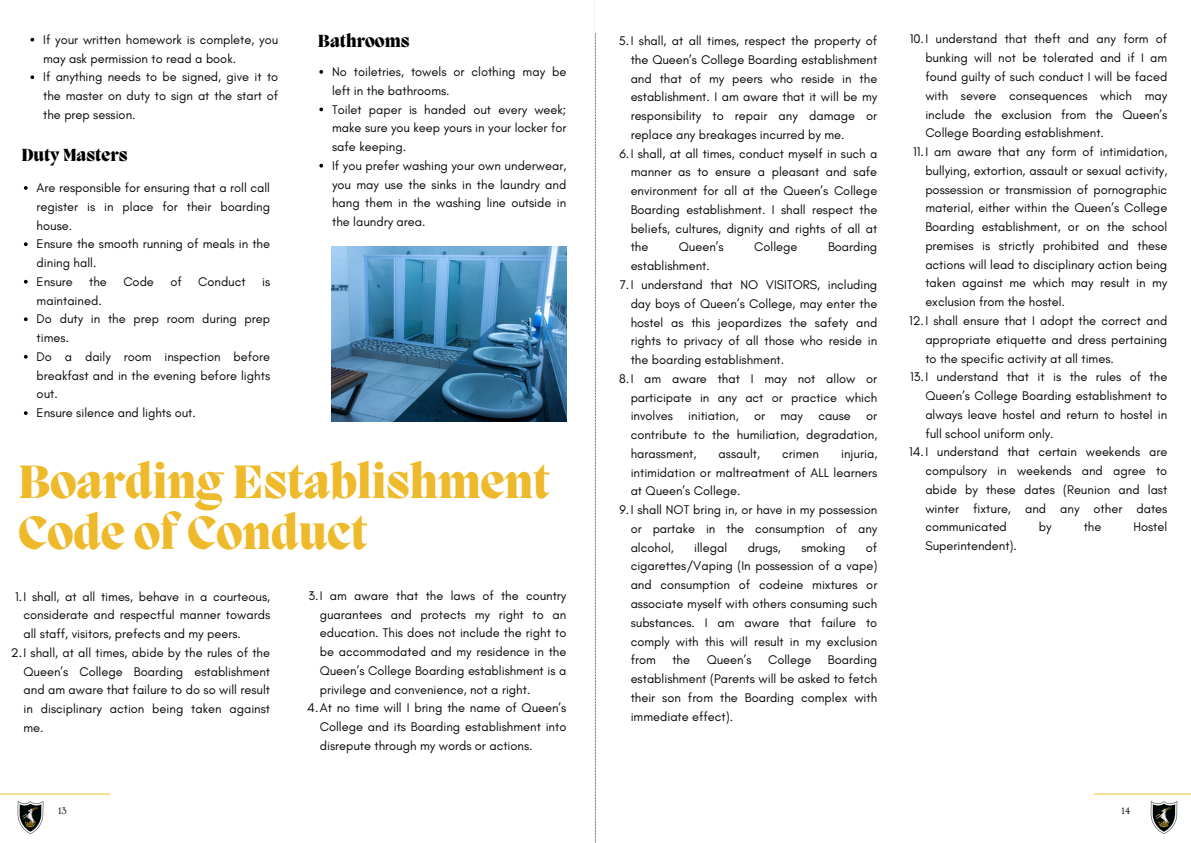
<style>
.page{position:relative;width:1191px;height:843px;background:#fff}
.page>*{position:absolute;margin:0;border:0;box-sizing:border-box;transform-origin:0 0}
.t1{font:800 48px/50.2px "Migra";color:#eeba2b}
.t2{font:800 18px "Migra";color:#000}
.t3{font:12.8px/18.8px "Glacial Indifference";color:#070605;text-align:justify}
.t4{font:10px "Ovo";color:#070605}
</style>
<div class="page">
<hr style="left:1px;top:793px;width:108px;height:1px;background:#eeba2b">
<img style="left:17px;top:801px;width:27px;height:32px">
<hr style="left:1093px;top:793px;width:97px;height:1px;background:#eeba2b">
<img style="left:1150px;top:801px;width:28px;height:32px">
<svg style="left:595px;top:33px;width:1px;height:809px"></svg>
<img style="left:331px;top:246px;width:235px;height:175px">
<svg style="left:319px;top:70px;width:4px;height:4px"></svg>
<svg style="left:319px;top:107px;width:4px;height:4px"></svg>
<svg style="left:319px;top:164px;width:4px;height:3px"></svg>
<svg style="left:24px;top:186px;width:4px;height:4px"></svg>
<svg style="left:24px;top:242px;width:4px;height:4px"></svg>
<svg style="left:24px;top:280px;width:4px;height:3px"></svg>
<svg style="left:24px;top:317px;width:4px;height:4px"></svg>
<svg style="left:24px;top:355px;width:4px;height:3px"></svg>
<svg style="left:24px;top:411px;width:4px;height:4px"></svg>
<svg style="left:30px;top:38px;width:4px;height:4px"></svg>
<svg style="left:30px;top:75px;width:4px;height:4px"></svg>
<p class="t3" style="left:43px;top:30px;width:236px">If your written homework is complete, you may ask permission to read a book.</p>
<p class="t3" style="left:43px;top:67px;width:236px">If anything needs to be signed, give it to the master on duty to sign at the start of the prep session.</p>
<p class="t2" style="left:21px;top:146px;width:108px">Duty Masters</p>
<h1 class="t3" style="left:37px;top:178px;width:235px">Are responsible for ensuring that a roll call register is in place for their boarding house.</h1>
<p class="t3" style="left:37px;top:234px;width:235px">Ensure the smooth running of meals in the dining hall.</p>
<p class="t3" style="left:37px;top:272px;width:38px">Ensure</p>
<p class="t3" style="left:89px;top:272px;width:19px">the</p>
<p class="t3" style="left:123px;top:272px;width:32px">Code</p>
<p class="t3" style="left:170px;top:272px;width:13px">of</p>
<p class="t3" style="left:198px;top:272px;width:49px">Conduct</p>
<p class="t3" style="left:262px;top:272px;width:10px">is</p>
<p class="t3" style="left:37px;top:290px;width:67px">maintained.</p>
<p class="t3" style="left:37px;top:309px;width:235px">Do duty in the prep room during prep times.</p>
<p class="t3" style="left:37px;top:347px;width:235px">Do a daily room inspection before breakfast and in the evening before lights out.</p>
<p class="t3" style="left:37px;top:403px;width:161px">Ensure silence and lights out.</p>
<p class="t2" style="left:318px;top:32px;width:93px">Bathrooms</p>
<p class="t3" style="left:332px;top:62px;width:236px">No toiletries, towels or clothing may be left in the bathrooms.</p>
<p class="t3" style="left:332px;top:100px;width:236px">Toilet paper is handed out every week; make sure you keep yours in your locker for safe keeping.</p>
<p class="t3" style="left:332px;top:156px;width:236px">If you prefer washing your own underwear, you may use the sinks in the laundry and hang them in the washing line outside in the laundry area.</p>
<p class="t1" style="left:18px;top:461px;width:533px">Boarding Establishment<br>Code of Conduct</p>
<p class="t3" style="left:24px;top:586px;width:248px;text-indent:-8px">1.I shall, at all times, behave in a courteous, considerate and respectful manner towards all staff, visitors, prefects and my peers.</p>
<p class="t3" style="left:24px;top:642px;width:248px;text-indent:-13px">2.I shall, at all times, abide by the rules of the Queen’s College Boarding establishment and am aware that failure to do so will result in disciplinary action being taken against me.</p>
<h2 class="t3" style="left:320px;top:585px;width:248px;text-indent:-11px">3.I am aware that the laws of the country guarantees and protects my right to an education. This does not include the right to be accommodated and my residence in the Queen’s College Boarding establishment is a privilege and convenience, not a right.</h2>
<p class="t3" style="left:320px;top:698px;width:248px;text-indent:-12px">4.At no time will I bring the name of Queen’s College and its Boarding establishment into disrepute through my words or actions.</p>
<p class="t3" style="left:619px;top:31px;width:260px">5.I shall, at all times, respect the property of</p>
<p class="t3" style="left:630px;top:50px;width:248px">the Queen’s College Boarding establishment</p>
<p class="t3" style="left:630px;top:69px;width:248px">and that of my peers who reside in the</p>
<p class="t3" style="left:630px;top:87px;width:248px">establishment. I am aware that it will be my</p>
<p class="t3" style="left:630px;top:106px;width:248px">responsibility to repair any damage or</p>
<p class="t3" style="left:630px;top:125px;width:215px">replace any breakages incurred by me.</p>
<p class="t3" style="left:619px;top:144px;width:259px">6.I shall, at all times, conduct myself in such a</p>
<p class="t3" style="left:630px;top:162px;width:248px">manner as to ensure a pleasant and safe</p>
<p class="t3" style="left:630px;top:181px;width:248px">environment for all at the Queen’s College</p>
<p class="t3" style="left:630px;top:200px;width:248px">Boarding establishment. I shall respect the</p>
<p class="t3" style="left:630px;top:219px;width:248px">beliefs, cultures, dignity and rights of all at</p>
<p class="t3" style="left:630px;top:237px;width:19px">the</p>
<p class="t3" style="left:678px;top:237px;width:46px">Queen’s</p>
<p class="t3" style="left:754px;top:237px;width:45px">College</p>
<p class="t3" style="left:827px;top:237px;width:51px">Boarding</p>
<p class="t3" style="left:630px;top:256px;width:81px">establishment.</p>
<p class="t3" style="left:619px;top:275px;width:259px">7.I understand that NO VISITORS, including</p>
<p class="t3" style="left:630px;top:294px;width:248px">day boys of Queen’s College, may enter the</p>
<p class="t3" style="left:630px;top:312px;width:248px">hostel as this jeopardizes the safety and</p>
<p class="t3" style="left:630px;top:331px;width:248px">rights to privacy of all those who reside in</p>
<p class="t3" style="left:630px;top:350px;width:155px">the boarding establishment.</p>
<p class="t3" style="left:619px;top:369px;width:259px">8.I am aware that I may not allow or</p>
<p class="t3" style="left:630px;top:387px;width:248px">participate in any act or practice which</p>
<p class="t3" style="left:630px;top:406px;width:248px">involves initiation, or may cause or</p>
<p class="t3" style="left:630px;top:425px;width:248px">contribute to the humiliation, degradation,</p>
<p class="t3" style="left:630px;top:444px;width:67px">harassment,</p>
<p class="t3" style="left:718px;top:444px;width:43px">assault,</p>
<p class="t3" style="left:782px;top:444px;width:38px">crimen</p>
<p class="t3" style="left:841px;top:444px;width:38px">injuria,</p>
<p class="t3" style="left:630px;top:462px;width:248px">intimidation or maltreatment of ALL learners</p>
<p class="t3" style="left:630px;top:481px;width:111px">at Queen’s College.</p>
<p class="t3" style="left:619px;top:500px;width:259px">9.I shall NOT bring in, or have in my possession</p>
<p class="t3" style="left:630px;top:519px;width:248px">or partake in the consumption of any</p>
<p class="t3" style="left:630px;top:537px;width:45px">alcohol,</p>
<p class="t3" style="left:694px;top:537px;width:34px">illegal</p>
<p class="t3" style="left:747px;top:537px;width:35px">drugs,</p>
<p class="t3" style="left:801px;top:537px;width:46px">smoking</p>
<p class="t3" style="left:630px;top:537px;width:248px;text-indent:235px">of cigarettes/Vaping (In possession of a vape) and consumption of codeine mixtures or associate myself with others consuming such substances. I am aware that failure to comply with this will result in my exclusion from</p>
<p class="t3" style="left:630px;top:650px;width:248px;text-indent:197px">Boarding establishment (Parents will be asked to fetch their son from the Boarding complex with immediate effect).</p>
<p class="t3" style="left:672px;top:650px;width:19px">the</p>
<p class="t3" style="left:706px;top:650px;width:46px">Queen’s</p>
<p class="t3" style="left:768px;top:650px;width:45px">College</p>
<p class="t3" style="left:909px;top:30px;width:259px">10.I understand that theft and any form of</p>
<p class="t3" style="left:925px;top:48px;width:243px">bunking will not be tolerated and if I am</p>
<p class="t3" style="left:925px;top:67px;width:243px">found guilty of such conduct I will be faced</p>
<p class="t3" style="left:925px;top:86px;width:243px">with severe consequences which may</p>
<p class="t3" style="left:925px;top:105px;width:243px">include the exclusion from the Queen’s</p>
<p class="t3" style="left:925px;top:123px;width:180px">College Boarding establishment.</p>
<p class="t3" style="left:913px;top:142px;width:255px">11.I am aware that any form of intimidation,</p>
<p class="t3" style="left:925px;top:161px;width:243px">bullying, extortion, assault or sexual activity,</p>
<p class="t3" style="left:925px;top:180px;width:243px">possession or transmission of pornographic</p>
<p class="t3" style="left:925px;top:198px;width:243px">material, either within the Queen’s College</p>
<p class="t3" style="left:925px;top:217px;width:243px">Boarding establishment, or on the school</p>
<p class="t3" style="left:925px;top:236px;width:243px">premises is strictly prohibited and these</p>
<p class="t3" style="left:925px;top:255px;width:243px">actions will lead to disciplinary action being</p>
<p class="t3" style="left:925px;top:273px;width:243px">taken against me which may result in my</p>
<p class="t3" style="left:925px;top:292px;width:141px">exclusion from the hostel.</p>
<p class="t3" style="left:909px;top:311px;width:260px">12.I shall ensure that I adopt the correct and</p>
<p class="t3" style="left:925px;top:330px;width:243px">appropriate etiquette and dress pertaining</p>
<p class="t3" style="left:925px;top:348px;width:190px">to the specific activity at all times.</p>
<p class="t3" style="left:910px;top:367px;width:258px">13.I understand that it is the rules of the</p>
<p class="t3" style="left:925px;top:386px;width:243px">Queen’s College Boarding establishment to</p>
<p class="t3" style="left:925px;top:405px;width:243px">always leave hostel and return to hostel in</p>
<p class="t3" style="left:925px;top:423px;width:130px">full school uniform only.</p>
<p class="t3" style="left:909px;top:442px;width:259px">14.I understand that certain weekends are</p>
<p class="t3" style="left:925px;top:461px;width:243px">compulsory in weekends and agree to</p>
<p class="t3" style="left:925px;top:480px;width:243px">abide by these dates (Reunion and last</p>
<p class="t3" style="left:925px;top:498px;width:243px">winter fixture, and any other dates</p>
<p class="t3" style="left:925px;top:517px;width:83px">communicated</p>
<p class="t3" style="left:1038px;top:517px;width:14px">by</p>
<p class="t3" style="left:1083px;top:517px;width:19px">the</p>
<p class="t3" style="left:1133px;top:517px;width:35px">Hostel</p>
<p class="t3" style="left:925px;top:536px;width:93px">Superintendent).</p>
<p class="t4" style="left:58px;top:805px;width:10px">13</p>
<p class="t4" style="left:1121px;top:805px;width:11px">14</p>
</div>
